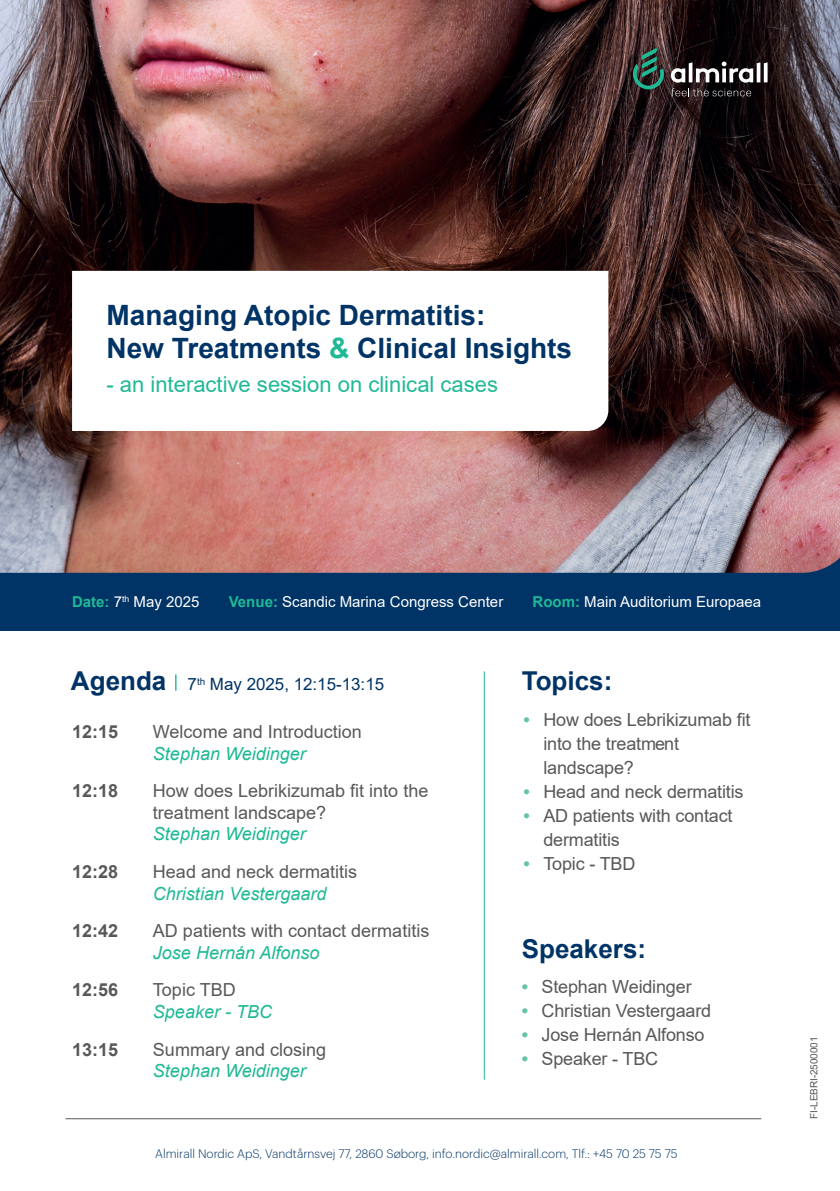
<style>
.page{position:relative;width:840px;height:1191px;background:#fff}
.page>*{position:absolute;margin:0;border:0;box-sizing:border-box;transform-origin:0 0}
.t1{font:700 28px "Arial";color:#036}
.t2{font:700 26px "Arial";color:#036}
.t3{font:22px "Arial";color:#20b995}
.t4{font:18px/24px "Arial";letter-spacing:-.01em;color:#57585a}
.t5{font:italic 18px "Arial";color:#20b995}
.t6{font:700 18px "Arial";color:#57585a}
.t7{font:17px "Arial";color:#036}
.t8{font:15px "Arial";color:#fff}
.Default{font:300 12px "Graphik";color:#003465}
.t9{font:10px "Arial";letter-spacing:-.01em;color:#57585a}
.s1{color:#20b995}
.s2{font-weight:700;color:#20b995}
.s3{font-weight:700;font-size:26px}
.s4{font-weight:700;color:#66c4a6}
</style>
<div class="page">
<div style="left:0;top:517px;width:839px;height:114px;background:#036"></div>
<img style="left:0;top:0;width:839px;height:573px">
<svg style="left:632px;top:48px;width:31px;height:42px"></svg>
<svg style="left:670px;top:62px;width:97px;height:34px"></svg>
<svg style="left:175px;top:674px;width:1px;height:16px"></svg>
<hr style="left:65px;top:1118px;width:695px;height:1px;background:#57585a">
<hr style="left:483px;top:671px;width:1px;height:408px;background:#20b995">
<svg style="left:72px;top:271px;width:536px;height:160px"></svg>
<p class="t1" style="left:106px;top:295px;width:380px">Managing Atopic Dermatitis:</p>
<p class="t1" style="left:106px;top:329px;width:467px">New Treatments <span class="s1">&amp;</span> Clinical Insights</p>
<p class="t3" style="left:106px;top:369px;width:393px">- an interactive session on clinical cases</p>
<p class="t8" style="left:72px;top:591px;width:129px"><span class="s2">Date:</span> 7<sup>th</sup> May 2025</p>
<p class="t8" style="left:229px;top:591px;width:276px"><span class="s2">Venue:</span> Scandic Marina Congress Center</p>
<p class="t8" style="left:532px;top:591px;width:230px"><span class="s2">Room:</span> Main Auditorium Europaea</p>
<p class="t7" style="left:71px;top:672px;width:314px"><span class="s3">Agenda</span> 7<sup>th</sup> May 2025, 12:15-13:15</p>
<p class="t2" style="left:521px;top:663px;width:92px">Topics:</p>
<p class="t6" style="left:72px;top:719px;width:48px">12:15</p>
<p class="t4" style="left:153px;top:719px;width:210px">Welcome and Introduction</p>
<p class="t5" style="left:153px;top:741px;width:154px">Stephan Weidinger</p>
<p class="t6" style="left:72px;top:778px;width:48px">12:18</p>
<p class="t4" style="left:153px;top:780px;width:277px;line-height:21.6px">How does Lebrikizumab fit into the treatment landscape?</p>
<p class="t5" style="left:153px;top:822px;width:154px">Stephan Weidinger</p>
<p class="t6" style="left:72px;top:859px;width:48px">12:28</p>
<p class="t4" style="left:153px;top:859px;width:206px">Head and neck dermatitis</p>
<p class="t5" style="left:153px;top:881px;width:175px">Christian Vestergaard</p>
<p class="t6" style="left:72px;top:918px;width:48px">12:42</p>
<p class="t4" style="left:153px;top:918px;width:278px">AD patients with contact dermatitis</p>
<p class="t5" style="left:153px;top:940px;width:168px">Jose Hernán Alfonso</p>
<p class="t6" style="left:72px;top:977px;width:48px">12:56</p>
<p class="t4" style="left:153px;top:978px;width:84px">Topic TBD</p>
<p class="t5" style="left:153px;top:1000px;width:121px">Speaker - TBC</p>
<p class="t6" style="left:72px;top:1036px;width:48px">13:15</p>
<p class="t4" style="left:153px;top:1037px;width:175px">Summary and closing</p>
<p class="t5" style="left:153px;top:1059px;width:154px">Stephan Weidinger</p>
<p class="t4" style="left:543px;top:707px;width:208px;text-indent:-20px"><span class="s4">•</span> How does Lebrikizumab fit into the treatment landscape?</p>
<p class="t4" style="left:523px;top:779px;width:221px"><span class="s4">•</span> Head and neck dermatitis</p>
<p class="t4" style="left:543px;top:803px;width:190px;text-indent:-20px"><span class="s4">•</span> AD patients with contact dermatitis</p>
<p class="t4" style="left:523px;top:851px;width:113px"><span class="s4">•</span> Topic - TBD</p>
<p class="t2" style="left:521px;top:930px;width:126px">Speakers:</p>
<p class="t4" style="left:521px;top:974px;width:171px"><span class="s4">•</span> Stephan Weidinger</p>
<p class="t4" style="left:521px;top:998px;width:191px"><span class="s4">•</span> Christian Vestergaard</p>
<p class="t4" style="left:521px;top:1022px;width:184px"><span class="s4">•</span> Jose Hernán Alfonso</p>
<p class="t4" style="left:521px;top:1046px;width:138px"><span class="s4">•</span> Speaker - TBC</p>
<p class="Default" style="left:155px;top:1145px;width:523px">Almirall Nordic ApS, Vandtårnsvej 77, 2860 Søborg, info.nordic@almirall.com, Tlf.: +45 70 25 75 75</p>
<p class="t9" style="left:806px;top:1118px;width:83px;rotate:-90deg">FI-LEBRI-2500001</p>
</div>
